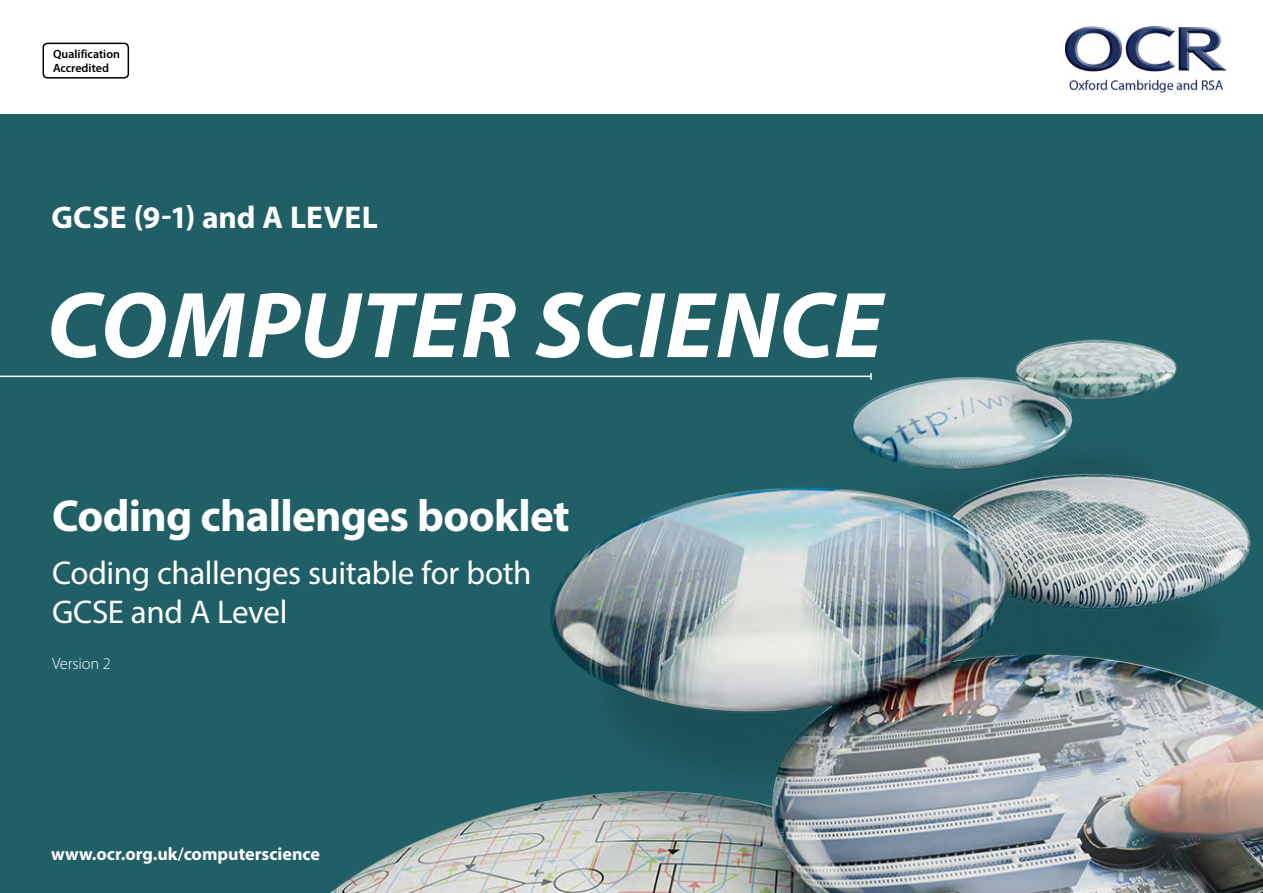
<style>
.page{position:relative;width:1263px;height:893px;background:#fff}
.page>*{position:absolute;margin:0;border:0;box-sizing:border-box;transform-origin:0 0}
.Cover_main{font:italic 700 94.5px "Myriad Pro";letter-spacing:.005em;color:#fff}
.Cover_main-2{font:700 45px "Myriad Pro";letter-spacing:-.015em;color:#fff}
.Cover_main-3{font:33px/39.6px "Myriad Pro";letter-spacing:-.015em;color:#fff}
.Cover_1{font:700 31.5px "Myriad Pro";letter-spacing:.015em;color:#fff}
.t1{font:700 18px "Myriad Pro";color:#fff}
.Cover_main-4{font:300 16.5px "Myriad Pro";letter-spacing:-.01em;color:#fff}
.t2{font:600 12px "Myriad Pro";color:#000}
.s1{font-weight:600}
</style>
<div class="page">
<div style="left:0;top:115px;width:1263px;height:778px;background:#215f67"></div>
<img style="left:154px;top:339px;width:1109px;height:554px">
<img style="left:1065px;top:26px;width:162px;height:67px">
<div style="left:43px;top:43px;width:86px;height:36px;border:2px solid #000;border-radius:4px"></div>
<hr style="left:0;top:376px;width:871px;height:1px;background:#fff">
<svg style="left:870px;top:373px;width:2px;height:7px"></svg>
<p class="t2" style="left:53px;top:47px;width:68px">Qualification</p>
<p class="t2" style="left:53px;top:60px;width:57px">Accredited</p>
<p class="Cover_1" style="left:51px;top:197px;width:328px">GCSE (9-1) and A LEVEL</p>
<p class="Cover_main" style="left:47px;top:264px;width:838px">COMPUTER SCIENCE</p>
<p class="Cover_main-2" style="left:52px;top:487px;width:519px">Coding challenges booklet</p>
<p class="Cover_main-3" style="left:52px;top:552px;width:481px">Coding challenges suitable for both<br>GCSE and A Level</p>
<p class="Cover_main-4" style="left:52px;top:653px;width:60px">Version 2</p>
<p class="t1" style="left:51px;top:842px;width:270px">www.ocr.org.uk<span class="s1">/</span>computerscience</p>
</div>
